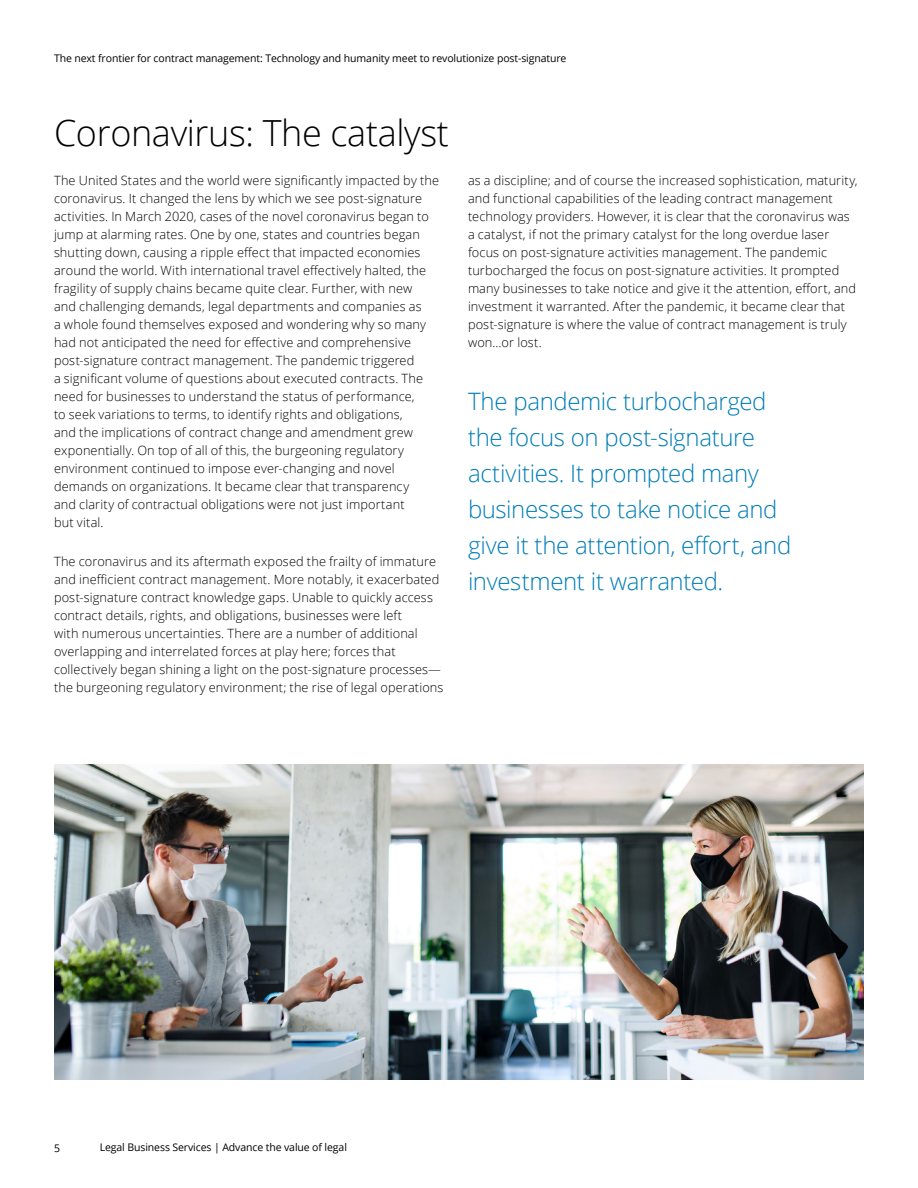
<style>
.page{position:relative;width:918px;height:1188px;background:#fff}
.page>*{position:absolute;margin:0;border:0;box-sizing:border-box;transform-origin:0 0}
.t1{font:300 36px "Open Sans";letter-spacing:-.01em;color:#000}
.t2{font:300 24px/36px "Open Sans";letter-spacing:-.015em;color:#007db6}
.t3{font:300 12.75px/18px "Open Sans";letter-spacing:.01em;color:#000}
.t4{font:10.5px "Open Sans";letter-spacing:-.01em;color:#000}
</style>
<div class="page">
<img style="left:54px;top:764px;width:810px;height:315px">
<p class="t4" style="left:54px;top:51px;width:514px">The next frontier for contract management: Technology and humanity meet to revolutionize post-signature</p>
<h1 class="t1" style="left:54px;top:108px;width:396px">Coronavirus: The catalyst</h1>
<p class="t3" style="left:54px;top:171px;width:387px">The United States and the world were significantly impacted by the coronavirus. It changed the lens by which we see post-signature activities. In March 2020, cases of the novel coronavirus began to jump at alarming rates. One by one, states and countries began shutting down, causing a ripple effect that impacted economies around the world. With international travel effectively halted, the fragility of supply chains became quite clear. Further, with new<br>and challenging demands, legal departments and companies as<br>a whole found themselves exposed and wondering why so many had not anticipated the need for effective and comprehensive post-signature contract management. The pandemic triggered<br>a significant volume of questions about executed contracts. The need for businesses to understand the status of performance,<br>to seek variations to terms, to identify rights and obligations,<br>and the implications of contract change and amendment grew exponentially. On top of all of this, the burgeoning regulatory environment continued to impose ever-changing and novel demands on organizations. It became clear that transparency<br>and clarity of contractual obligations were not just important<br>but vital.</p>
<p class="t3" style="left:54px;top:552px;width:391px">The coronavirus and its aftermath exposed the frailty of immature and inefficient contract management. More notably, it exacerbated post-signature contract knowledge gaps. Unable to quickly access contract details, rights, and obligations, businesses were left<br>with numerous uncertainties. There are a number of additional overlapping and interrelated forces at play here; forces that collectively began shining a light on the post-signature processes— the burgeoning regulatory environment; the rise of legal operations</p>
<p class="t3" style="left:468px;top:171px;width:391px">as a discipline; and of course the increased sophistication, maturity, and functional capabilities of the leading contract management technology providers. However, it is clear that the coronavirus was a catalyst, if not the primary catalyst for the long overdue laser focus on post-signature activities management. The pandemic turbocharged the focus on post-signature activities. It prompted many businesses to take notice and give it the attention, effort, and investment it warranted. After the pandemic, it became clear that post-signature is where the value of contract management is truly won…or lost.</p>
<h2 class="t2" style="left:468px;top:383px;width:325px">The pandemic turbocharged the focus on post-signature activities. It prompted many businesses to take notice and give it the attention, effort, and investment it warranted.</h2>
<p class="t4" style="left:54px;top:1141px;width:8px">5</p>
<p class="t4" style="left:100px;top:1140px;width:249px">Legal Business Services | Advance the value of legal</p>
</div>
